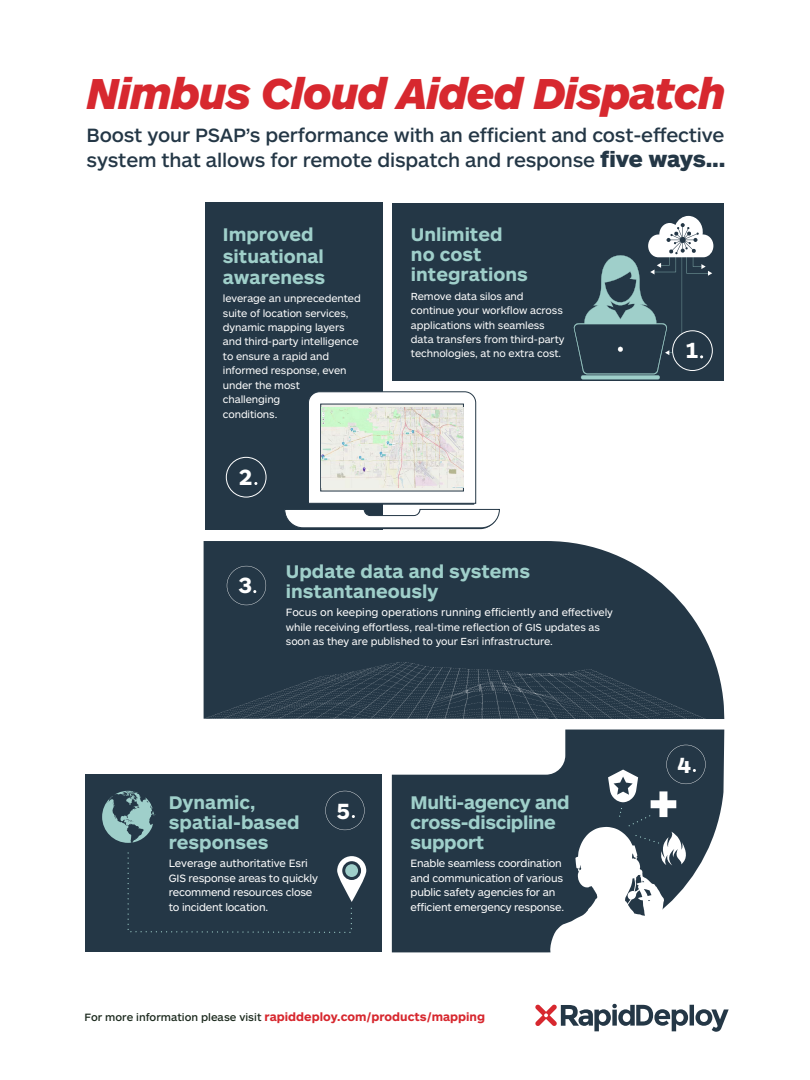
<style>
.page{position:relative;width:810px;height:1080px;background:#fff}
.page>*{position:absolute;margin:0;border:0;box-sizing:border-box;transform-origin:0 0}
.t1{font:italic 900 45px "ARS Maquette Pro";letter-spacing:-.025em;color:#d7282f}
.t2{font:700 22.81px "ARS Maquette Pro";color:#fff}
.t3{font:500 20px/25.6px "ARS Maquette Pro";letter-spacing:-.01em;color:#243746}
.t4{font:700 19px/20px "ARS Maquette Pro";color:#9fcfca}
.t5{font:700 19px/20px "ARS Maquette Pro";letter-spacing:-.02em;color:#9fcfca}
.t6{font:700 12.19px "ARS Maquette Pro";color:#d7282f}
.t7{font:11.06px/14.4px "ARS Maquette Pro";letter-spacing:-.02em;color:#fff}
.t8{font:11.06px "ARS Maquette Pro";color:#fff}
.t9{font:10.62px/14.4px "ARS Maquette Pro";letter-spacing:-.01em;color:#fff}
.s1{font-weight:900;font-size:22.5px}
.s2{font-size:10.62px}
.s3{font-weight:500;font-size:11.06px;color:#1b291d}
</style>
<div class="page">
<svg style="left:535px;top:1004px;width:153px;height:27px"></svg>
<hr style="left:690px;top:1005px;width:4px;height:21px;background:#243746">
<svg style="left:695px;top:1009px;width:34px;height:23px"></svg>
<div style="left:205px;top:202px;width:178px;height:327px;background:#243746"></div>
<div style="left:392px;top:203px;width:332px;height:178px;background:#243746"></div>
<div style="left:85px;top:774px;width:296px;height:178px;background:#243746"></div>
<svg style="left:204px;top:541px;width:520px;height:178px;background:#3b4c5a"></svg>
<svg style="left:392px;top:730px;width:332px;height:222px;fill:#243746"></svg>
<svg style="left:227px;top:566px;width:39px;height:39px;background:#2b3d4c"></svg>
<svg style="left:325px;top:791px;width:40px;height:39px"></svg>
<div style="left:226px;top:457px;width:40px;height:40px;border:1px solid #fff;border-radius:50%"></div>
<svg style="left:203px;top:662px;width:506px;height:57px;background:#2b3d4c"></svg>
<svg style="left:284px;top:391px;width:216px;height:138px"></svg>
<img style="left:321px;top:408px;width:142px;height:80px">
<svg style="left:102px;top:791px;width:53px;height:52px"></svg>
<svg style="left:127px;top:852px;width:239px;height:81px"></svg>
<svg style="left:547px;top:745px;width:159px;height:208px"></svg>
<svg style="left:574px;top:216px;width:139px;height:163px"></svg>
<h1 class="t1" style="left:86px;top:63px;width:641px">Nimbus Cloud Aided Dispatch</h1>
<h3 class="t3" style="left:87px;top:121px;width:640px">Boost your PSAP’s performance with an efficient and cost-effective system that allows for remote dispatch and response <span class="s1">five ways...</span></h3>
<h3 class="t4" style="left:223px;top:223px;width:104px;line-height:21.2px">Improved situational awareness</h3>
<p class="t9" style="left:223px;top:291px;width:139px">leverage an unprecedented suite of location services, dynamic mapping layers and third-party intelligence to ensure a rapid and informed response, even under the most<br>challenging<br>conditions.</p>
<h2 class="t2" style="left:239px;top:462px;width:15px">2</h2>
<h3 class="t4" style="left:411px;top:224px;width:118px">Unlimited no cost integrations</h3>
<p class="t9" style="left:411px;top:288px;width:155px">Remove data silos and continue your workflow across applications with seamless data transfers from third-party technologies, at no extra cost.</p>
<h2 class="t2" style="left:239px;top:570px;width:15px">3</h2>
<h3 class="t4" style="left:286px;top:560px;width:246px">Update data and systems instantaneously</h3>
<p class="t8" style="left:286px;top:605px;width:329px">Focus on keeping operations running efficiently and <span class="s2">effectively</span></p>
<p class="t9" style="left:286px;top:619px;width:316px">while receiving effortless, real-time reflection of GIS updates as soon as they are published to your Esri infrastructure.</p>
<h3 class="t4" style="left:169px;top:791px;width:132px">Dynamic, spatial-based responses</h3>
<p class="t7" style="left:169px;top:856px;width:151px">Leverage authoritative Esri<br>GIS response areas to quickly recommend resources close to incident location.</p>
<h2 class="t2" style="left:336px;top:796px;width:15px">5</h2>
<h3 class="t5" style="left:411px;top:791px;width:161px">Multi-agency and cross-discipline support</h3>
<p class="t7" style="left:411px;top:856px;width:155px">Enable seamless coordination and communication of various public safety agencies for an efficient emergency response.</p>
<p class="t6" style="left:85px;top:1009px;width:402px"><span class="s3">For more information please visit</span> rapiddeploy.com/products/mapping</p>
<h2 class="t2" style="left:685px;top:336px;width:15px">1</h2>
<h2 class="t2" style="left:677px;top:750px;width:15px">4</h2>
</div>
